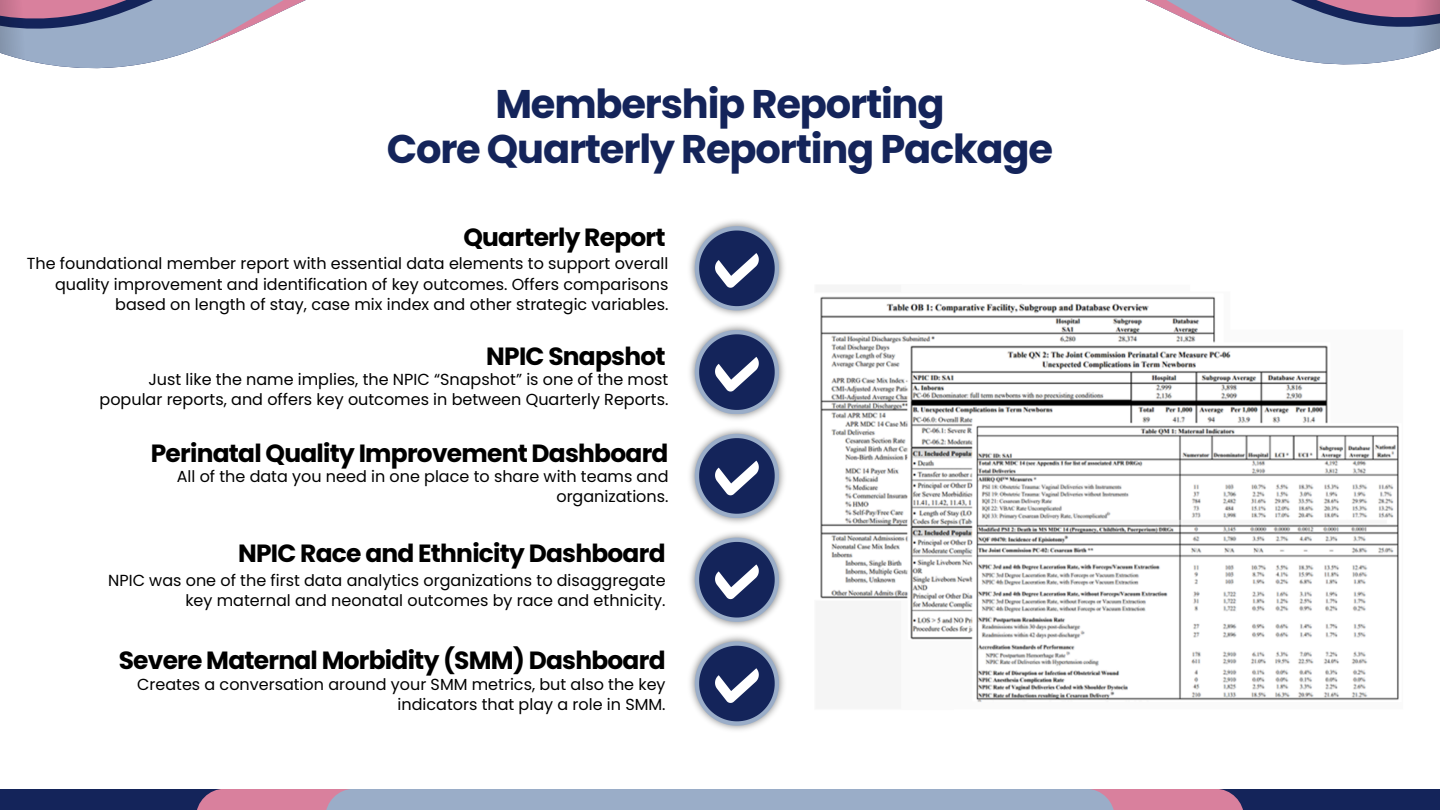
<style>
.page{position:relative;width:1440px;height:810px;background:#fff}
.page>*{position:absolute;margin:0;border:0;box-sizing:border-box;transform-origin:0 0}
.t1{font:700 40px/45px "Poppins";letter-spacing:-.03em;color:#14245a;text-align:center}
.t2{font:700 24.9px "Poppins";letter-spacing:-.03em;color:#000}
.t3{font:16px/20.2px "Poppins";color:#000;text-align:right}
</style>
<div class="page">
<svg style="left:1145px;top:0;width:295px;height:65px"></svg>
<svg style="left:0;top:0;width:306px;height:69px"></svg>
<img style="left:690px;top:221px;width:94px;height:94px">
<svg style="left:695px;top:226px;width:84px;height:84px"></svg>
<img style="left:690px;top:325px;width:94px;height:94px">
<svg style="left:695px;top:330px;width:84px;height:84px"></svg>
<img style="left:690px;top:429px;width:94px;height:94px">
<svg style="left:695px;top:434px;width:84px;height:84px"></svg>
<img style="left:690px;top:533px;width:94px;height:94px">
<svg style="left:695px;top:538px;width:84px;height:84px"></svg>
<img style="left:690px;top:636px;width:94px;height:94px">
<svg style="left:695px;top:641px;width:84px;height:84px"></svg>
<div style="left:0;top:789px;width:1440px;height:21px;background:#14245a"></div>
<div style="left:196px;top:789px;width:1048px;height:21px;background:#d9809d"></div>
<div style="left:325px;top:789px;width:790px;height:21px;background:#9aadc8"></div>
<img style="left:820px;top:296px;width:579px;height:406px">
<p class="t1" style="left:387px;top:82px;width:668px">Membership Reporting<br>Core Quarterly Reporting Package</p>
<p class="t2" style="left:463px;top:220px;width:204px">Quarterly Report</p>
<h2 class="t3" style="left:27px;top:254px;width:643px">The foundational member report with essential data elements to support overall quality improvement and identification of key outcomes. Offers comparisons based on length of stay, case mix index and other strategic variables.</h2>
<p class="t2" style="left:486px;top:339px;width:181px">NPIC Snapshot</p>
<p class="t3" style="left:100px;top:370px;width:570px">Just like the name implies, the NPIC “Snapshot” is one of the most popular reports, and offers key outcomes in between Quarterly Reports.</p>
<p class="t2" style="left:151px;top:435px;width:519px">Perinatal Quality Improvement Dashboard</p>
<h2 class="t3" style="left:177px;top:466px;width:493px">All of the data you need in one place to share with teams and organizations.</h2>
<p class="t2" style="left:238px;top:536px;width:429px">NPIC Race and Ethnicity Dashboard</p>
<p class="t3" style="left:108px;top:570px;width:559px">NPIC was one of the first data analytics organizations to disaggregate key maternal and neonatal outcomes by race and ethnicity.</p>
<p class="t2" style="left:119px;top:643px;width:548px">Severe Maternal Morbidity (SMM) Dashboard</p>
<h2 class="t3" style="left:137px;top:675px;width:530px">Creates a conversation around your SMM metrics, but also the key indicators that play a role in SMM.</h2>
</div>
